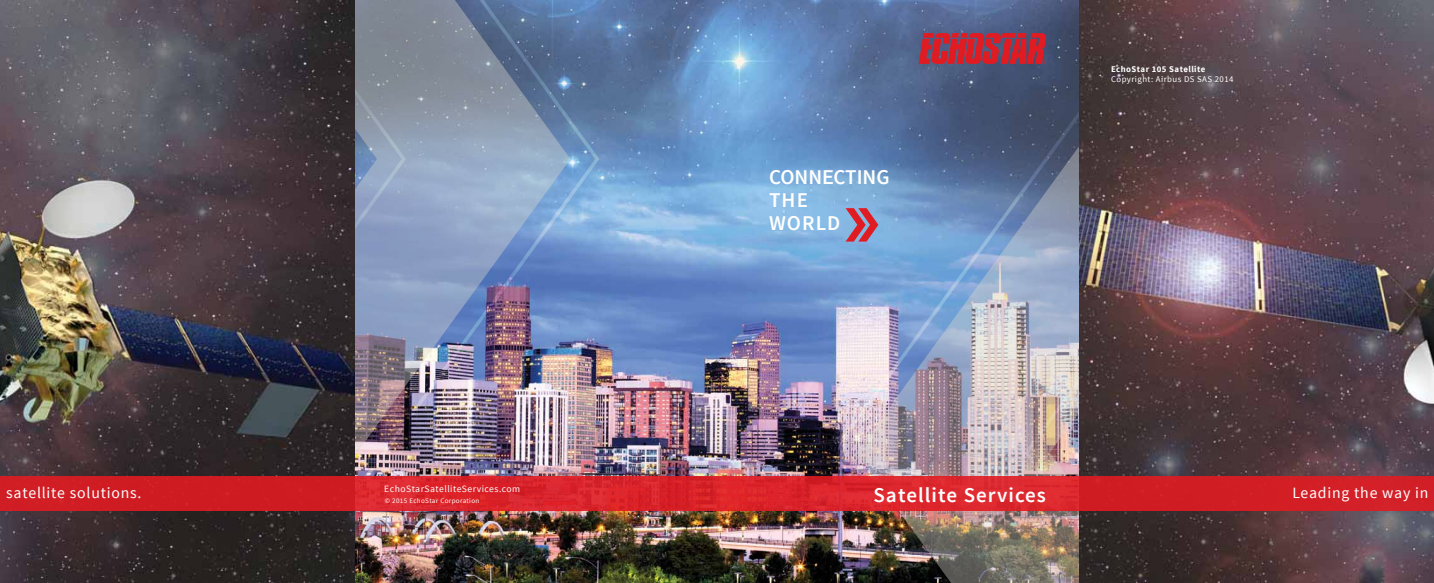
<style>
.page{position:relative;width:1434px;height:583px;background:#fff}
.page>*{position:absolute;margin:0;border:0;box-sizing:border-box;transform-origin:0 0}
.t1{font:600 21px/22.8px "Source Sans Pro";color:#fff}
.t2{font:15.75px "Source Sans Pro";letter-spacing:.05em;color:#fff}
.t3{font:9.62px "Source Sans Pro";letter-spacing:.05em;color:#fff}
.t4{font:8.75px "Source Sans Pro";letter-spacing:.05em;color:#fff}
.t5{font:700 8.75px "Source Sans Pro";letter-spacing:.05em;color:#fff}
.t6{font:7px "Source Sans Pro";letter-spacing:.05em;color:#fff}
</style>
<div class="page">
<img style="left:0;top:0;width:1433px;height:583px">
<img style="left:830px;top:71px;width:476px;height:512px">
<img style="left:124px;top:0;width:476px;height:541px">
<img style="left:856px;top:73px;width:469px;height:510px">
<svg style="left:845px;top:208px;width:33px;height:33px"></svg>
<svg style="left:918px;top:33px;width:128px;height:31px;background:#b32e3d"></svg>
<img style="left:101px;top:0;width:469px;height:538px">
<div style="left:0;top:476px;width:1433px;height:35px;background:linear-gradient(to right,#d42026,#d8232a)"></div>
<p class="t1" style="left:769px;top:166px;width:122px">CONNECTING<br>THE<br>WORLD</p>
<p class="t5" style="left:1111px;top:63px;width:96px">EchoStar 105 Satellite</p>
<p class="t4" style="left:1111px;top:74px;width:124px">Copyright: Airbus DS SAS 2014</p>
<p class="t3" style="left:384px;top:483px;width:137px">EchoStarSatelliteServices.com</p>
<p class="t2" style="left:6px;top:483px;width:137px">satellite solutions.</p>
<p class="t1" style="left:873px;top:484px;width:174px">SATELLITE SERVICES</p>
<p class="t2" style="left:1292px;top:483px;width:137px">Leading the way in</p>
<p class="t6" style="left:385px;top:496px;width:96px">© 2015 EchoStar Corporation</p>
</div>
